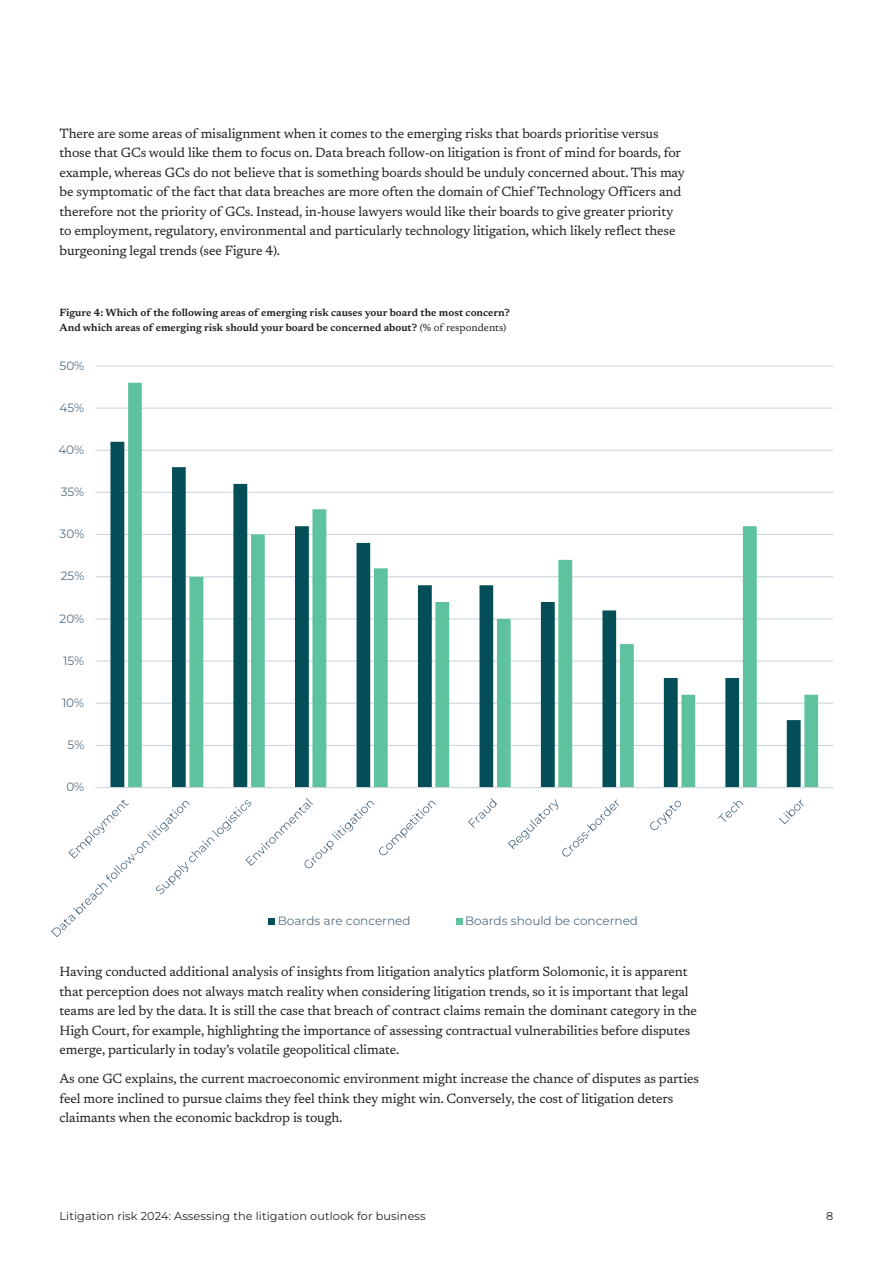
<style>
.page{position:relative;width:893px;height:1263px;background:#fff}
.page>*{position:absolute;margin:0;border:0;box-sizing:border-box;transform-origin:0 0}
.t1{font:13.5px/19.5px "Newsreader";letter-spacing:-.01em;color:#231f20}
.t2{font:12px "Montserrat";letter-spacing:-.005em;color:#557184}
.t3{font:11.25px "Montserrat";letter-spacing:.01em;color:#231f20}
.t4{font:600 10.5px/15px "Newsreader";color:#231f20}
.s1{font-weight:400}
</style>
<div class="page">
<hr style="left:95px;top:745px;width:738px;height:1px;background:#ccd7dd">
<hr style="left:95px;top:703px;width:738px;height:1px;background:#ccd7dd">
<hr style="left:95px;top:660px;width:738px;height:2px;background:#ccd7dd">
<hr style="left:95px;top:618px;width:738px;height:1px;background:#ccd7dd">
<hr style="left:95px;top:576px;width:738px;height:1px;background:#ccd7dd">
<hr style="left:95px;top:534px;width:738px;height:1px;background:#ccd7dd">
<hr style="left:95px;top:492px;width:738px;height:1px;background:#ccd7dd">
<hr style="left:95px;top:450px;width:738px;height:1px;background:#ccd7dd">
<hr style="left:95px;top:408px;width:738px;height:1px;background:#ccd7dd">
<hr style="left:95px;top:365px;width:738px;height:2px;background:#ccd7dd">
<svg style="left:110px;top:442px;width:18px;height:345px;fill:#044f57"></svg>
<svg style="left:128px;top:383px;width:690px;height:404px"></svg>
<hr style="left:95px;top:787px;width:738px;height:1px;background:#ccd7dd">
<svg style="left:468px;top:798px;width:29px;height:30px"></svg>
<svg style="left:508px;top:799px;width:111px;height:57px"></svg>
<svg style="left:650px;top:801px;width:31px;height:29px"></svg>
<svg style="left:718px;top:801px;width:25px;height:21px"></svg>
<svg style="left:779px;top:799px;width:25px;height:25px"></svg>
<svg style="left:51px;top:798px;width:385px;height:139px"></svg>
<svg style="left:456px;top:918px;width:6px;height:6px"></svg>
<p class="t1" style="left:60px;top:123px;width:627px">There are some areas of misalignment when it comes to the emerging risks that boards prioritise versus those that GCs would like them to focus on. Data breach follow-on litigation is front of mind for boards, for example, whereas GCs do not believe that is something boards should be unduly concerned about. This may be symptomatic of the fact that data breaches are more often the domain of Chief Technology Officers and therefore not the priority of GCs. Instead, in-house lawyers would like their boards to give greater priority to employment, regulatory, environmental and particularly technology litigation, which likely reflect these burgeoning legal trends (see Figure 4).</p>
<p class="t4" style="left:60px;top:304px;width:452px">Figure 4: Which of the following areas of emerging risk causes your board the most concern?<br>And which areas of emerging risk should your board be concerned about? <span class="s1">(% of respondents)</span></p>
<p class="t2" style="left:60px;top:357px;width:26px">50%</p>
<p class="t2" style="left:60px;top:399px;width:26px">45%</p>
<p class="t2" style="left:58px;top:442px;width:27px">40%</p>
<p class="t2" style="left:61px;top:484px;width:25px">35%</p>
<p class="t2" style="left:60px;top:526px;width:26px">30%</p>
<p class="t2" style="left:61px;top:568px;width:25px">25%</p>
<p class="t2" style="left:60px;top:610px;width:26px">20%</p>
<p class="t2" style="left:63px;top:652px;width:23px">15%</p>
<p class="t2" style="left:62px;top:695px;width:24px">10%</p>
<p class="t2" style="left:67px;top:737px;width:18px">5%</p>
<p class="t2" style="left:66px;top:779px;width:19px">0%</p>
<p class="t2" style="left:278px;top:912px;width:134px">Boards are concerned</p>
<p class="t2" style="left:465px;top:912px;width:174px">Boards should be concerned</p>
<p class="t1" style="left:60px;top:961px;width:639px">Having conducted additional analysis of insights from litigation analytics platform Solomonic, it is apparent that perception does not always match reality when considering litigation trends, so it is important that legal teams are led by the data. It is still the case that breach of contract claims remain the dominant category in the High Court, for example, highlighting the importance of assessing contractual vulnerabilities before disputes emerge, particularly in today’s volatile geopolitical climate.</p>
<p class="t1" style="left:60px;top:1068px;width:641px">As one GC explains, the current macroeconomic environment might increase the chance of disputes as parties feel more inclined to pursue claims they feel think they might win. Conversely, the cost of litigation deters claimants when the economic backdrop is tough.</p>
<p class="t3" style="left:60px;top:1208px;width:368px">Litigation risk 2024: Assessing the litigation outlook for business</p>
<p class="t3" style="left:826px;top:1208px;width:9px">8</p>
</div>
